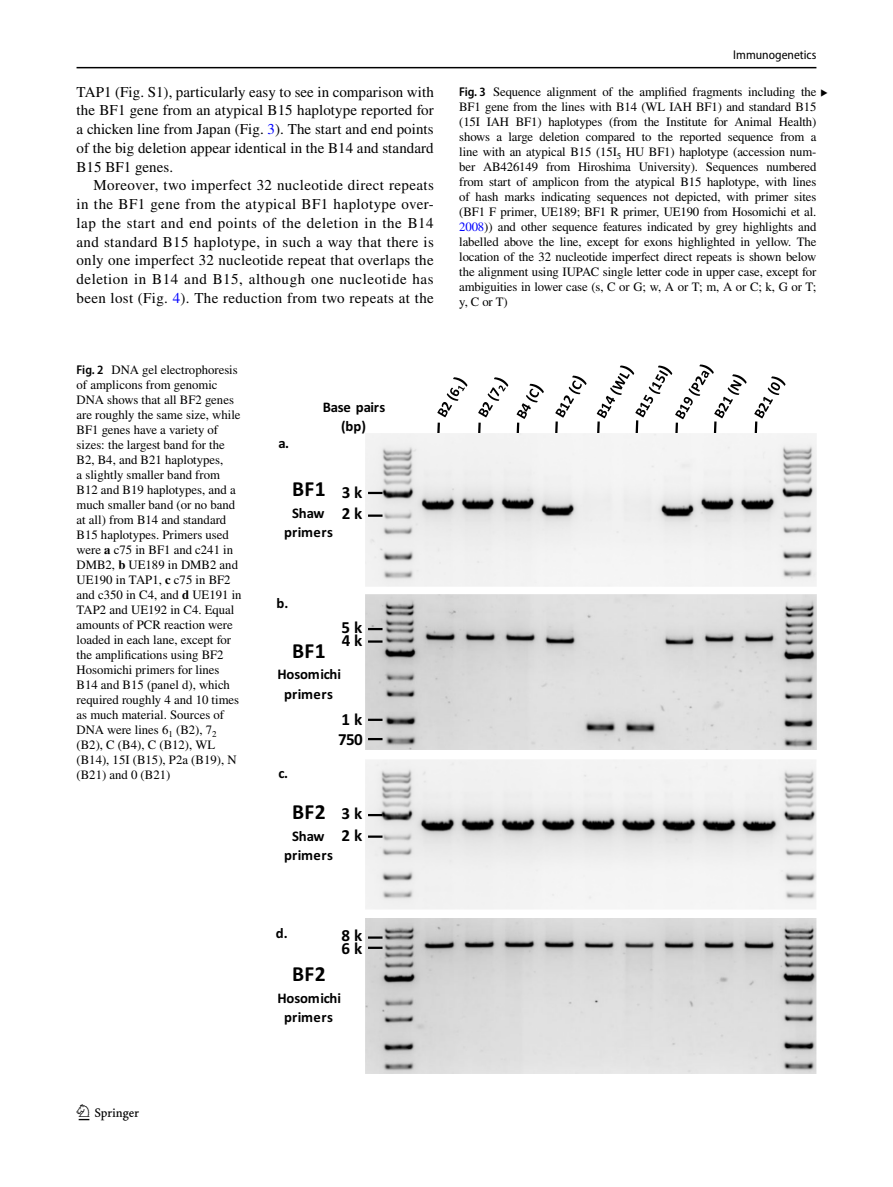
<style>
.page{position:relative;width:893px;height:1187px;background:#fff}
.page>*{position:absolute;margin:0;border:0;box-sizing:border-box;transform-origin:0 0}
.t1{font:22.5px "Springnew Regular 2";color:#000}
.t2{font:700 21.6px "Calibri";letter-spacing:.015em;color:#000}
.t3{font:700 16.95px/21.8px "Calibri";letter-spacing:.225em;color:#000}
.t4{font:15px/18.8px "STIX";letter-spacing:.015em;color:#000;text-align:justify}
.t5{font:700 14.7px/19.4px "Calibri";color:#000;text-align:center}
.t6{font:12.75px/15px "STIX";color:#000;text-align:justify}
.t7{font:semi-condensed 12.75px "Myriad Pro";color:#000}
.s1{color:#00f}
.s2{font-family:"Myriad Pro";font-weight:600;font-stretch:semi-condensed}
.s3{font-weight:700}
</style>
<div class="page">
<hr style="left:77px;top:67px;width:739px;height:1px;background:#000">
<img style="left:366px;top:595px;width:450px;height:154px">
<img style="left:366px;top:918px;width:450px;height:155px">
<img style="left:366px;top:760px;width:450px;height:149px">
<img style="left:366px;top:434px;width:450px;height:152px">
<svg style="left:436px;top:364px;width:349px;height:74px"></svg>
<svg style="left:368px;top:492px;width:14px;height:2px"></svg>
<svg style="left:368px;top:514px;width:14px;height:2px"></svg>
<svg style="left:368px;top:628px;width:14px;height:2px"></svg>
<svg style="left:368px;top:640px;width:14px;height:2px"></svg>
<hr style="left:368px;top:718px;width:14px;height:3px;background:#000">
<svg style="left:368px;top:738px;width:14px;height:2px"></svg>
<hr style="left:368px;top:813px;width:14px;height:3px;background:#000">
<svg style="left:368px;top:835px;width:14px;height:2px"></svg>
<svg style="left:368px;top:936px;width:14px;height:2px"></svg>
<svg style="left:368px;top:946px;width:14px;height:2px"></svg>
<p class="t4" style="left:77px;top:83px;width:359px">TAP1 (Fig. S1), particularly easy to see in comparison with the BF1 gene from an atypical B15 haplotype reported for a chicken line from Japan (Fig. <span class="s1">3</span>). The start and end points of the big deletion appear identical in the B14 and standard B15 BF1 genes.</p>
<p class="t4" style="left:77px;top:177px;width:359px;text-indent:17px">Moreover, two imperfect 32 nucleotide direct repeats in the BF1 gene from the atypical BF1 haplotype over&shy;lap the start and end points of the deletion in the B14 and standard B15 haplotype, in such a way that there is only one imperfect 32 nucleotide repeat that overlaps the deletion in B14 and B15, although one nucleotide has been lost (Fig. <span class="s1">4</span>). The reduction from two repeats at the</p>
<p class="t6" style="left:77px;top:363px;width:167px;text-align:left"><span class="s2">Fig. 2</span> DNA gel electrophoresis of amplicons from genomic<br>DNA shows that all BF2 genes are roughly the same size, while<br>BF1 genes have a variety of sizes: the largest band for the<br>B2, B4, and B21 haplotypes,<br>a slightly smaller band from<br>B12 and B19 haplotypes, and a much smaller band (or no band at all) from B14 and standard<br>B15 haplotypes. Primers used were <span class="s3">a</span> c75 in BF1 and c241 in<br>DMB2, <span class="s3">b</span> UE189 in DMB2 and<br>UE190 in TAP1, <span class="s3">c</span> c75 in BF2 and c350 in C4, and <span class="s3">d</span> UE191 in<br>TAP2 and UE192 in C4. Equal amounts of PCR reaction were loaded in each lane, except for the amplifications using BF2<br>Hosomichi primers for lines<br>B14 and B15 (panel d), which required roughly 4 and 10 times as much material. Sources of<br>DNA were lines 6<sub>1</sub> (B2), 7<sub>2 </sub>(B2), C (B4), C (B12), WL (B14), 15I (B15), P2a (B19), N (B21) and 0 (B21)</p>
<p class="t5" style="left:278px;top:433px;width:12px">a.</p>
<p class="t5" style="left:323px;top:397px;width:64px">Base pairs (bp)</p>
<h2 class="t2" style="left:292px;top:474px;width:35px">BF1</h2>
<p class="t5" style="left:284px;top:503px;width:50px">Shaw primers</p>
<h3 class="t3" style="left:342px;top:481px;width:22px">3 k<br>2 k</h3>
<p class="t5" style="left:276px;top:593px;width:13px">b.</p>
<h3 class="t3" style="left:342px;top:620px;width:22px;line-height:12.9px">5k<br>4k</h3>
<h2 class="t2" style="left:292px;top:635px;width:35px">BF1</h2>
<p class="t5" style="left:277px;top:664px;width:65px">Hosomichi primers</p>
<p class="t5" style="left:278px;top:763px;width:11px">c.</p>
<h3 class="t3" style="left:338px;top:709px;width:26px;line-height:20px">1 k<br>750</h3>
<h2 class="t2" style="left:292px;top:796px;width:35px">BF2</h2>
<p class="t5" style="left:284px;top:825px;width:50px">Shaw primers</p>
<h3 class="t3" style="left:342px;top:802px;width:22px">3 k<br>2 k</h3>
<p class="t7" style="left:733px;top:48px;width:85px">Immunogenetics</p>
<p class="t6" style="left:459px;top:85px;width:359px"><span class="s2">Fig. 3</span> Sequence alignment of the amplified fragments including the BF1 gene from the lines with B14 (WL IAH BF1) and standard B15 (15I IAH BF1) haplotypes (from the Institute for Animal Health) shows a large deletion compared to the reported sequence from a line with an atypical B15 (15I<sub>5</sub> HU BF1) haplotype (accession num&shy;ber AB426149 from Hiroshima University). Sequences numbered from start of amplicon from the atypical B15 haplotype, with lines of hash marks indicating sequences not depicted, with primer sites (BF1 F primer, UE189; BF1 R primer, UE190 from Hosomichi et al.<br><span class="s1">2008</span>)) and other sequence features indicated by grey highlights and labelled above the line, except for exons highlighted in yellow. The location of the 32 nucleotide imperfect direct repeats is shown below the alignment using IUPAC single letter code in upper case, except for ambiguities in lower case (s, C or G; w, A or T; m, A or C; k, G or T; y, C or T)</p>
<p class="t5" style="left:276px;top:922px;width:13px">d.</p>
<h3 class="t3" style="left:342px;top:928px;width:22px;line-height:13.2px">8k<br>6k</h3>
<h2 class="t2" style="left:292px;top:958px;width:35px">BF2</h2>
<p class="t5" style="left:277px;top:988px;width:65px">Hosomichi primers</p>
<h1 class="t1" style="left:79px;top:1104px;width:62px">1 3</h1>
</div>
